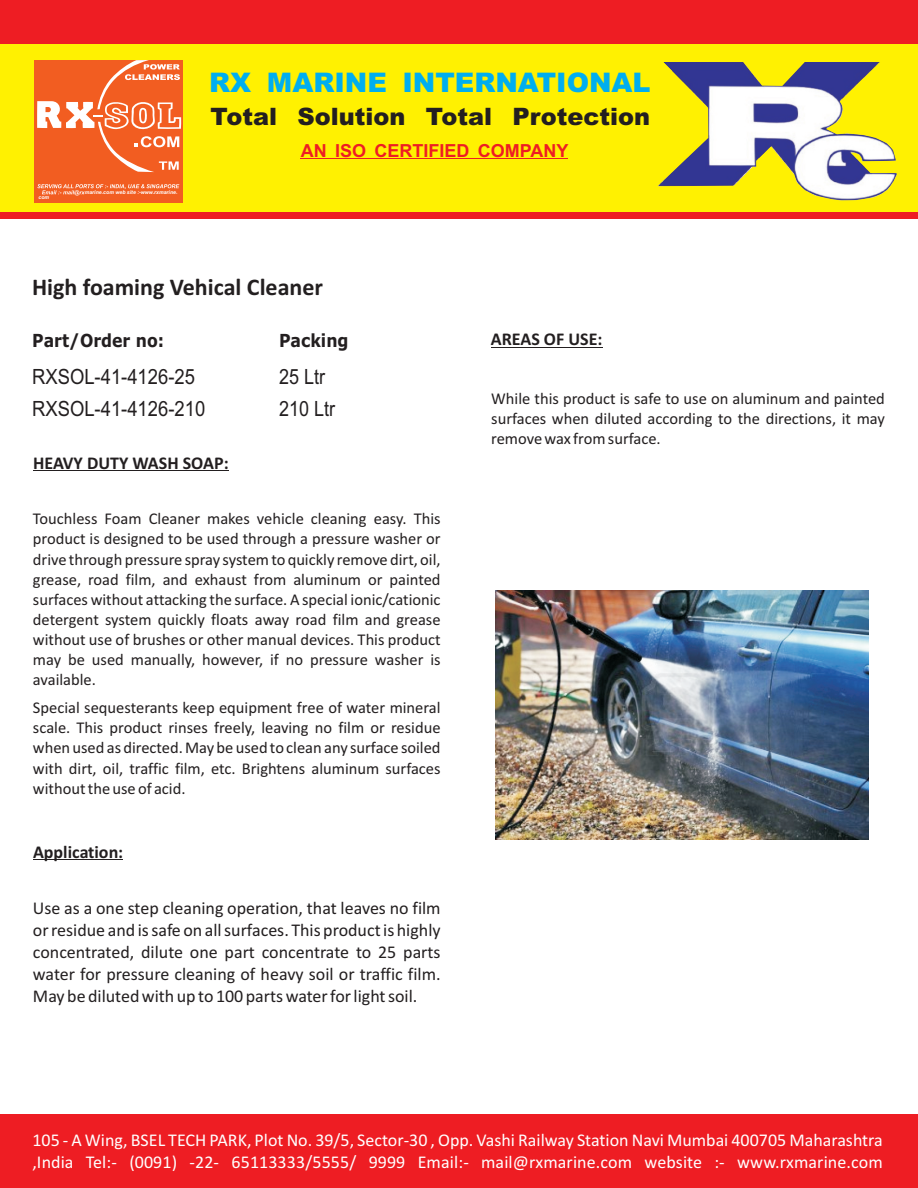
<style>
.page{position:relative;width:918px;height:1188px;background:#fff}
.page>*{position:absolute;margin:0;border:0;box-sizing:border-box;transform-origin:0 0}
.t1{font:900 27px "Arial";color:#00aeef}
.t2{font:900 24px "Arial";color:#231f20}
.t3{font:700 24px "Calibri";color:#231f20}
.t4{font:21px/32.4px "Arial";color:#231f20;scale:.88 1}
.t5{font:21px/32.4px "Arial";color:#231f20;scale:.86 1}
.t6{font:18px/21.9px "Calibri";color:#231f20;text-align:justify}
.t7{font:18px/21.9px "Calibri";color:#fff}
.t8{font:700 18px "Calibri";color:#231f20}
.t9{font:700 18px "Arial";color:#ee1d23}
.t10{font:700 18px "Verdana";color:#231f20;scale:.87 1}
.t11{font:700 18px "Verdana";color:#231f20;scale:.88 1}
.t12{font:16.5px/20.1px "Calibri";color:#231f20;text-align:justify}
.t13{font:italic 700 5.25px "Arial";color:#fff}
</style>
<div class="page">
<div style="left:0;top:44px;width:918px;height:168px;background:#fff101"></div>
<img style="left:659px;top:63px;width:238px;height:137px">
<div style="left:0;top:1114px;width:918px;height:74px;background:#ee1d23"></div>
<div style="left:35px;top:60px;width:148px;height:143px;background:#f25d21"></div>
<svg style="left:37px;top:60px;width:144px;height:135px"></svg>
<hr style="left:301px;top:158px;width:267px;height:1px;background:#ee1d23">
<div style="left:0;top:1px;width:918px;height:43px;background:#ee1d23"></div>
<div style="left:0;top:213px;width:918px;height:6px;background:#ee1d23"></div>
<hr style="left:33px;top:470px;width:191px;height:1px;background:#231f20">
<hr style="left:33px;top:859px;width:85px;height:1px;background:#231f20">
<hr style="left:491px;top:347px;width:107px;height:1px;background:#231f20">
<img style="left:496px;top:590px;width:373px;height:249px">
<h1 class="t1" style="left:209px;top:73px;width:443px">RX MARINE INTERNATIONAL</h1>
<h2 class="t2" style="left:211px;top:108px;width:441px">Total Solution Total Protection</h2>
<p class="t13" style="left:38px;top:195px;width:12px">com</p>
<p class="t13" style="left:85px;top:190px;width:94px">marine.com web site :-www.rxmarine.</p>
<p class="t9" style="left:301px;top:143px;width:269px">AN ISO CERTIFIED COMPANY</p>
<h2 class="t3" style="left:32px;top:277px;width:292px">High foaming Vehical Cleaner</h2>
<p class="t10" style="left:32px;top:333px;width:153px">Part/Order no:</p>
<p class="t11" style="left:279px;top:333px;width:81px">Packing</p>
<p class="t8" style="left:491px;top:331px;width:113px">AREAS OF USE:</p>
<p class="t4" style="left:32px;top:362px;width:198px">RXSOL-41-4126-25<br>RXSOL-41-4126-210</p>
<p class="t5" style="left:279px;top:362px;width:67px">25 Ltr<br>210 Ltr</p>
<p class="t12" style="left:491px;top:389px;width:395px">While this product is safe to use on aluminum and painted surfaces when diluted according to the directions, it may remove wax from surface.</p>
<p class="t8" style="left:33px;top:455px;width:197px">HEAVY DUTY WASH SOAP:</p>
<p class="t12" style="left:33px;top:510px;width:409px">Touchless Foam Cleaner makes vehicle cleaning easy. This product is designed to be used through a pressure washer or drive through pressure spray system to quickly remove dirt, oil, grease, road film, and exhaust from aluminum or painted surfaces without attacking the surface. A special ionic/cationic detergent system quickly floats away road film and grease without use of brushes or other manual devices. This product may be used manually, however, if no pressure washer is available.</p>
<p class="t12" style="left:33px;top:699px;width:409px">Special sequesterants keep equipment free of water mineral scale. This product rinses freely, leaving no film or residue when used as directed. May be used to clean any surface soiled with dirt, oil, traffic film, etc. Brightens aluminum surfaces without the use of acid.</p>
<p class="t8" style="left:33px;top:844px;width:92px">Application:</p>
<p class="t6" style="left:33px;top:899px;width:409px">Use as a one step cleaning operation, that leaves no film or residue and is safe on all surfaces. This product is highly concentrated, dilute one part concentrate to 25 parts water for pressure cleaning of heavy soil or traffic film.<br>May be diluted with up to 100 parts water for light soil.</p>
<p class="t7" style="left:32px;top:1130px;width:852px">105 - A Wing, BSEL TECH PARK, Plot No. 39/5, Sector-30 , Opp. Vashi Railway Station Navi Mumbai 400705 Maharashtra ,India Tel:- (0091) -22- 65113333/5555/ 9999 Email:- mail@rxmarine.com website :- www.rxmarine.com</p>
</div>
